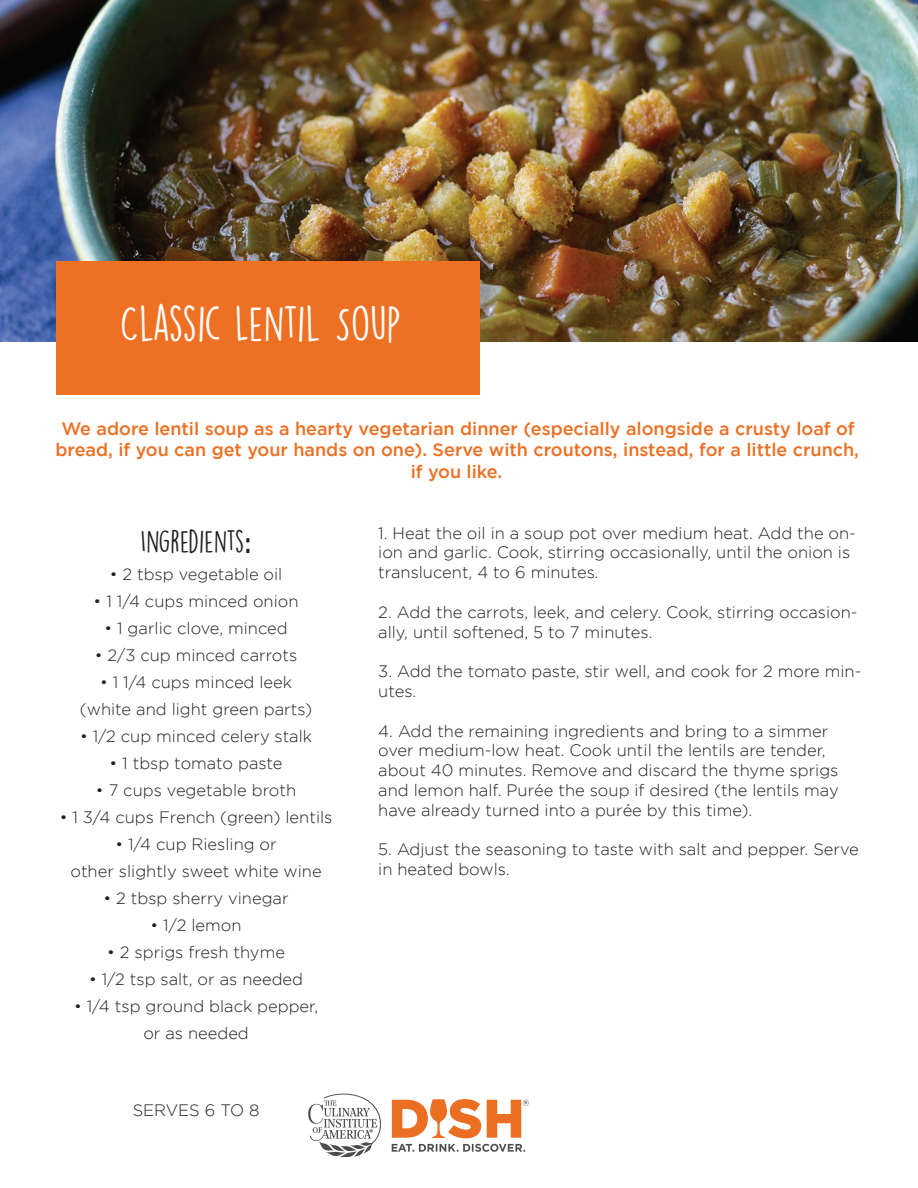
<style>
.page{position:relative;width:918px;height:1188px;background:#fff}
.page>*{position:absolute;margin:0;border:0;box-sizing:border-box;transform-origin:0 0}
.t1{font:45px "DK Lemon Yellow Sun";letter-spacing:-.02em;color:#fff}
.t2{font:28.5px "DK Lemon Yellow Sun";color:#231f20}
.t3{font:500 18px/21.6px "Gotham";color:#ed7023;text-align:center}
.t4{font:300 16.5px/19.8px "Gotham";color:#231f20}
.s1{font-family:"Raleway";font-weight:700}
</style>
<div class="page">
<img style="left:0;top:0;width:918px;height:341px">
<div style="left:56px;top:261px;width:424px;height:134px;background:#ed7023"></div>
<svg style="left:308px;top:1094px;width:73px;height:63px"></svg>
<svg style="left:392px;top:1144px;width:133px;height:8px"></svg>
<svg style="left:392px;top:1099px;width:137px;height:39px"></svg>
<h1 class="t1" style="left:120px;top:296px;width:283px">CLASSIC LENTIL SOUP</h1>
<p class="t3" style="left:55px;top:417px;width:805px">We adore lentil soup as a hearty vegetarian dinner (especially alongside a crusty loaf of bread, if you can get your hands on one). Serve with croutons, instead, for a little crunch, if you like.</p>
<h2 class="t2" style="left:141px;top:524px;width:112px">INGREDIENTS<span class="s1">:</span></h2>
<p class="t4" style="left:110px;top:564px;width:174px">• 2 tbsp vegetable oil</p>
<p class="t4" style="left:94px;top:591px;width:206px">• 1 1/4 cups minced onion</p>
<p class="t4" style="left:104px;top:618px;width:185px">• 1 garlic clove, minced</p>
<p class="t4" style="left:95px;top:645px;width:204px">• 2/3 cup minced carrots</p>
<p class="t4" style="left:80px;top:669px;width:234px;line-height:27px;text-align:center">• 1 1/4 cups minced leek (white and light green parts)</p>
<p class="t4" style="left:80px;top:726px;width:234px">• 1/2 cup minced celery stalk</p>
<p class="t4" style="left:110px;top:753px;width:174px">• 1 tbsp tomato paste</p>
<p class="t4" style="left:96px;top:780px;width:202px">• 7 cups vegetable broth</p>
<p class="t4" style="left:60px;top:807px;width:274px">• 1 3/4 cups French (green) lentils</p>
<p class="t4" style="left:70px;top:831px;width:253px;line-height:27px;text-align:center">• 1/4 cup Riesling or<br>other slightly sweet white wine</p>
<p class="t4" style="left:104px;top:888px;width:187px">• 2 tbsp sherry vinegar</p>
<p class="t4" style="left:151px;top:915px;width:92px">• 1/2 lemon</p>
<p class="t4" style="left:107px;top:942px;width:179px">• 2 sprigs fresh thyme</p>
<p class="t4" style="left:89px;top:969px;width:216px">• 1/2 tsp salt, or as needed</p>
<p class="t4" style="left:74px;top:993px;width:246px;line-height:27px;text-align:center">• 1/4 tsp ground black pepper, or as needed</p>
<p class="t4" style="left:133px;top:1100px;width:128px">SERVES 6 TO 8</p>
<p class="t4" style="left:378px;top:523px;width:479px">1. Heat the oil in a soup pot over medium heat. Add the on&shy;ion and garlic. Cook, stirring occasionally, until the onion is translucent, 4 to 6 minutes.</p>
<p class="t4" style="left:378px;top:602px;width:481px">2. Add the carrots, leek, and celery. Cook, stirring occasion&shy;ally, until softened, 5 to 7 minutes.</p>
<p class="t4" style="left:378px;top:661px;width:485px">3. Add the tomato paste, stir well, and cook for 2 more min&shy;utes.</p>
<p class="t4" style="left:378px;top:721px;width:462px">4. Add the remaining ingredients and bring to a simmer over medium-low heat. Cook until the lentils are tender, about 40 minutes. Remove and discard the thyme sprigs and lemon half. Purée the soup if desired (the lentils may have already turned into a purée by this time).</p>
<p class="t4" style="left:378px;top:839px;width:482px">5. Adjust the seasoning to taste with salt and pepper. Serve in heated bowls.</p>
</div>
